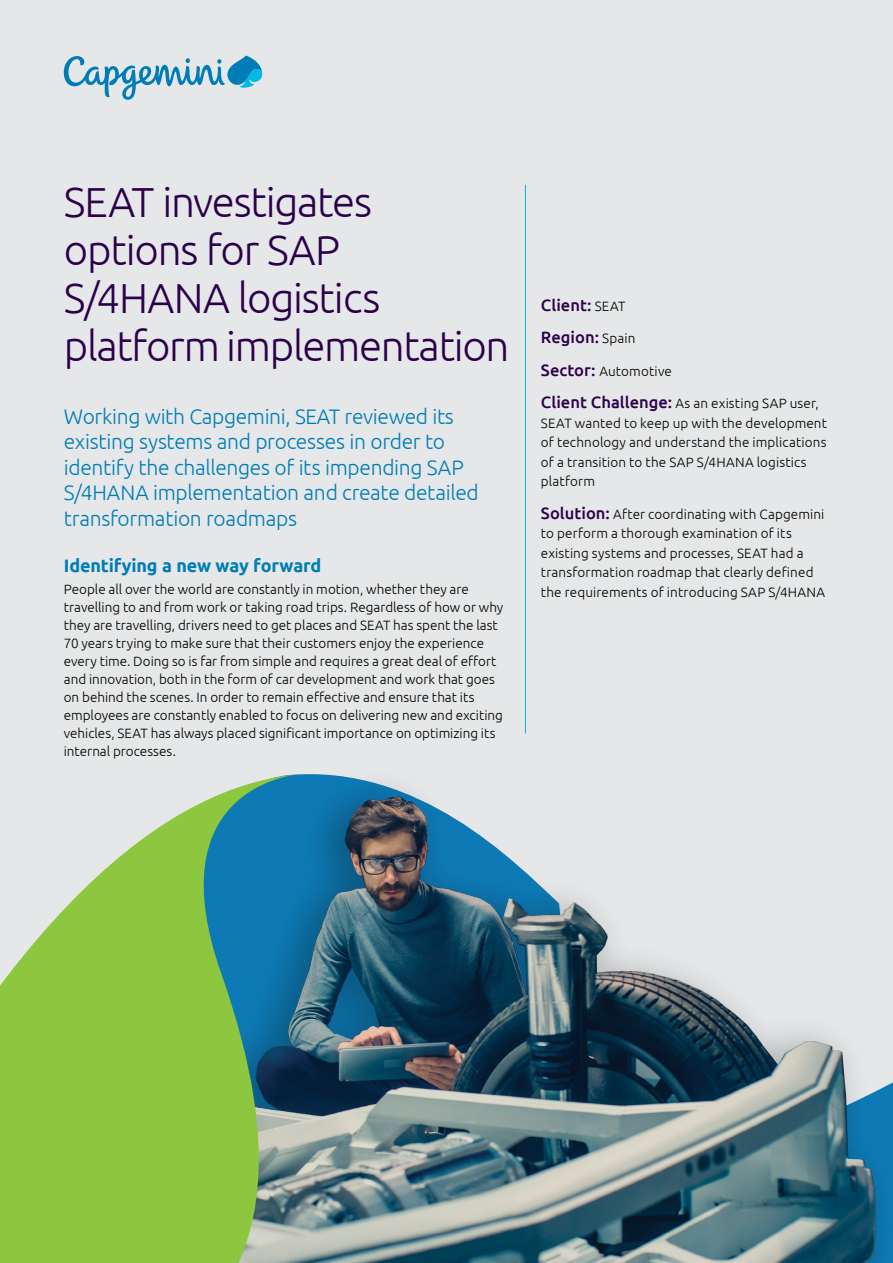
<style>
.page{position:relative;width:893px;height:1263px;background:#e6e7e8}
.page>*{position:absolute;margin:0;border:0;box-sizing:border-box;transform-origin:0 0}
.t1{font:300 42px/48px "Ubuntu";letter-spacing:-.03em;color:#2c004b}
.t2{font:300 21px/25.5px "Ubuntu";letter-spacing:-.015em;color:#007db7}
.t3{font:700 18px "Ubuntu";letter-spacing:-.01em;color:#007db7}
.t4{font:500 16.5px/32.5px "Ubuntu";color:#2c004b}
.t5{font:300 13.5px/18px "Ubuntu";letter-spacing:.005em;color:#000}
.s1{font-weight:300;font-size:13.5px;color:#000}
.s2{font-weight:500;font-size:16.5px;color:#2c004b}
</style>
<div class="page">
<img style="left:300px;top:774px;width:593px;height:489px">
<svg style="left:0;top:774px;width:300px;height:489px;fill:#8dc63f"></svg>
<hr style="left:525px;top:185px;width:1px;height:548px;background:#00b9e7">
<svg style="left:64px;top:56px;width:198px;height:44px"></svg>
<h1 class="t1" style="left:64px;top:177px;width:447px">SEAT investigates options for SAP<br>S/4HANA logistics platform implementation</h1>
<h2 class="t2" style="left:64px;top:403px;width:417px">Working with Capgemini, SEAT reviewed its existing systems and processes in order to identify the challenges of its impending SAP S/4HANA implementation and create detailed transformation roadmaps</h2>
<h3 class="t3" style="left:64px;top:555px;width:259px">Identifying a new way forward</h3>
<p class="t5" style="left:64px;top:580px;width:441px">People all over the world are constantly in motion, whether they are travelling to and from work or taking road trips. Regardless of how or why they are travelling, drivers need to get places and SEAT has spent the last 70 years trying to make sure that their customers enjoy the experience every time. Doing so is far from simple and requires a great deal of effort and innovation, both in the form of car development and work that goes on behind the scenes. In order to remain effective and ensure that its employees are constantly enabled to focus on delivering new and exciting vehicles, SEAT has always placed significant importance on optimizing its internal processes.</p>
<p class="t4" style="left:541px;top:288px;width:96px">Client: <span class="s1">SEAT<br></span>Region: <span class="s1">Spain</span></p>
<p class="t5" style="left:541px;top:361px;width:133px"><span class="s2">Sector:</span> Automotive</p>
<p class="t5" style="left:541px;top:393px;width:288px;line-height:19.5px"><span class="s2">Client Challenge:</span> As an existing SAP user, SEAT wanted to keep up with the development of technology and understand the implications of a transition to the SAP S/4HANA logistics platform</p>
<p class="t5" style="left:541px;top:504px;width:286px;line-height:19.5px"><span class="s2">Solution:</span> After coordinating with Capgemini to perform a thorough examination of its existing systems and processes, SEAT had a transformation roadmap that clearly defined the requirements of introducing SAP S/4HANA</p>
</div>
